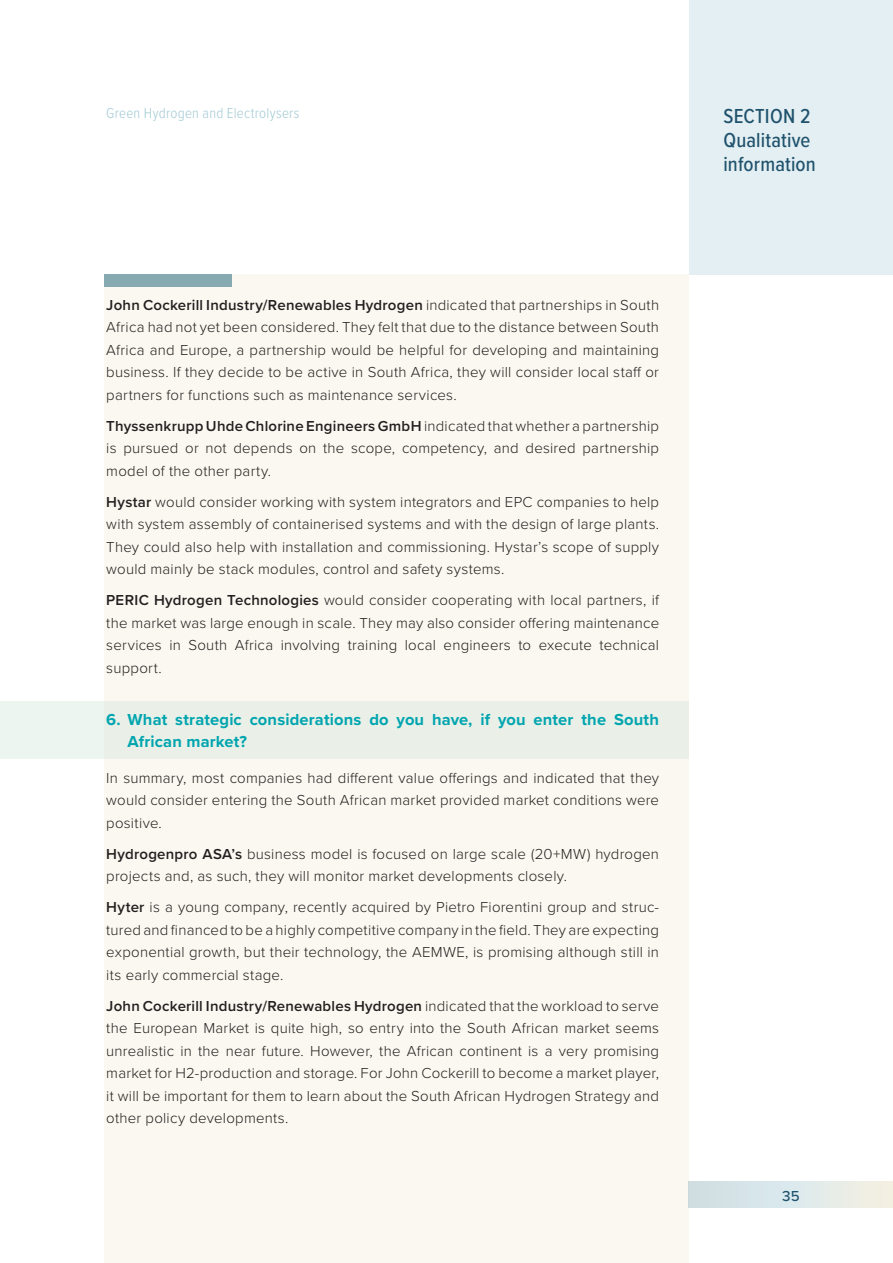
<style>
.page{position:relative;width:893px;height:1263px;background:#fff}
.page>*{position:absolute;margin:0;border:0;box-sizing:border-box;transform-origin:0 0}
.t1{font:500 21px/24px "Proxima Nova Cond";letter-spacing:.005em;color:#20526d}
.question{font:700 16.5px/22.5px "Proxima Nova";letter-spacing:.01em;color:#01a5af}
.text{font:300 15px/22.5px "Proxima Nova";letter-spacing:.015em;color:#231f20;text-align:justify}
.t2{font:300 15px "Proxima Nova Cond";letter-spacing:.015em;color:#a4cad5}
.t3{font:500 15px "Proxima Nova";color:#20526d}
.s1{font-weight:600}
</style>
<div class="page">
<div style="left:104px;top:274px;width:585px;height:989px;background:#faf8f0"></div>
<div style="left:689px;top:0;width:204px;height:274px;background:#e3eff2"></div>
<div style="left:104px;top:274px;width:128px;height:13px;background:#87a9b2"></div>
<div style="left:689px;top:1181px;width:204px;height:27px;background:linear-gradient(to right,#cbdfe8,#f2f2e7)"></div>
<div style="left:0;top:702px;width:689px;height:57px;background:#eaf0e8"></div>
<p class="t2" style="left:106px;top:102px;width:195px">Green Hydrogen and Electrolysers</p>
<p class="text" style="left:106px;top:292px;width:554px"><span class="s1">John Cockerill Industry/Renewables Hydrogen</span> indicated that partnerships in South Africa had not yet been considered. They felt that due to the distance between South Africa and Europe, a partnership would be helpful for developing and maintaining business. If they decide to be active in South Africa, they will consider local staff or partners for functions such as maintenance services.</p>
<p class="text" style="left:106px;top:413px;width:554px"><span class="s1">Thyssenkrupp Uhde Chlorine Engineers GmbH</span> indicated that whether a partnership is pursued or not depends on the scope, competency, and desired partnership model of the other party.</p>
<p class="text" style="left:106px;top:489px;width:554px"><span class="s1">Hystar</span> would consider working with system integrators and EPC companies to help with system assembly of containerised systems and with the design of large plants.<br>They could also help with installation and commissioning. Hystar’s scope of supply would mainly be stack modules, control and safety systems.</p>
<p class="text" style="left:106px;top:588px;width:554px"><span class="s1">PERIC Hydrogen Technologies</span> would consider cooperating with local partners, if the market was large enough in scale. They may also consider offering maintenance services in South Africa involving training local engineers to execute technical support.</p>
<p class="question" style="left:128px;top:708px;width:533px;text-indent:-21px">6. What strategic considerations do you have, if you enter the South<br>African market?</p>
<p class="text" style="left:106px;top:765px;width:554px">In summary, most companies had different value offerings and indicated that they would consider entering the South African market provided market conditions were positive.</p>
<p class="text" style="left:106px;top:841px;width:554px"><span class="s1">Hydrogenpro ASA’s</span> business model is focused on large scale (20+MW) hydrogen projects and, as such, they will monitor market developments closely.</p>
<p class="text" style="left:106px;top:895px;width:554px"><span class="s1">Hyter</span> is a young company, recently acquired by Pietro Fiorentini group and struc&shy;tured and financed to be a highly competitive company in the field. They are expecting exponential growth, but their technology, the AEMWE, is promising although still in its early commercial stage.</p>
<p class="text" style="left:106px;top:993px;width:554px"><span class="s1">John Cockerill Industry/Renewables Hydrogen</span> indicated that the workload to serve the European Market is quite high, so entry into the South African market seems unrealistic in the near future. However, the African continent is a very promising market for H2-production and storage. For John Cockerill to become a market player, it will be important for them to learn about the South African Hydrogen Strategy and other policy developments.</p>
<h1 class="t1" style="left:723px;top:103px;width:94px">SECTION 2<br>Qualitative information</h1>
<p class="t3" style="left:782px;top:1185px;width:19px">35</p>
</div>
